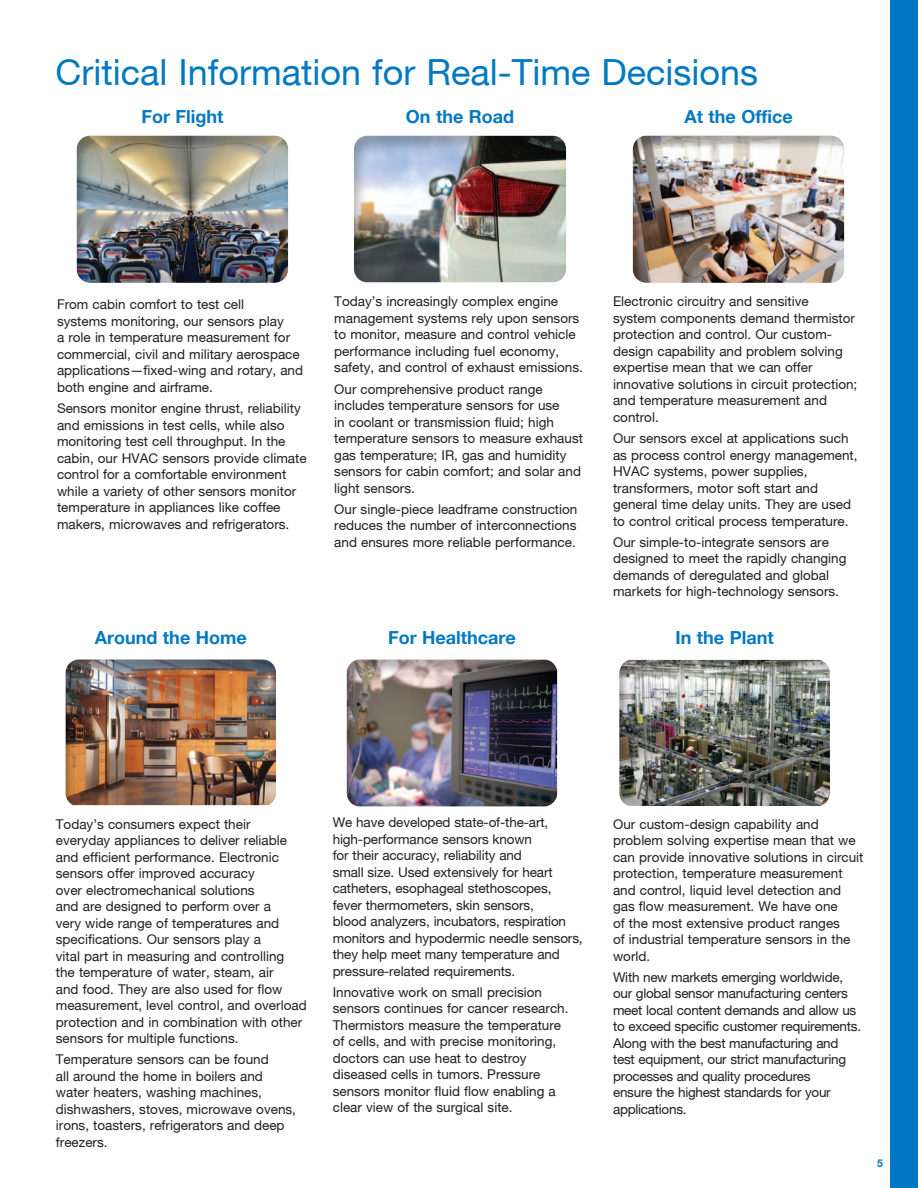
<style>
.page{position:relative;width:918px;height:1188px;background:#fff}
.page>*{position:absolute;margin:0;border:0;box-sizing:border-box;transform-origin:0 0}
.t1{font:36px "Helvetica Neue";color:#0079c2}
.t2{font:700 18px "Helvetica Neue";color:#0079c2}
.t3{font:13.5px/16.5px "Helvetica Neue";color:#231f20}
.t4{font:13.5px/16.5px "Helvetica Neue";letter-spacing:-.02em;color:#231f20}
.t5{font:700 10.5px "Helvetica Neue";color:#0079c2}
</style>
<div class="page">
<div style="left:891px;top:0;width:27px;height:1188px;background:#0079c2"></div>
<div style="left:76px;top:134px;width:215px;height:150px;background:#231f20;opacity:.3"></div>
<div style="left:632px;top:135px;width:214px;height:150px;background:#231f20;opacity:.3"></div>
<div style="left:65px;top:659px;width:212px;height:149px;background:#231f20;opacity:.3"></div>
<div style="left:346px;top:658px;width:212px;height:151px;background:#231f20;opacity:.3"></div>
<div style="left:619px;top:658px;width:213px;height:151px;background:#231f20;opacity:.3"></div>
<div style="left:353px;top:136px;width:215px;height:147px;background:#231f20;opacity:.3"></div>
<h1 class="t1" style="left:56px;top:51px;width:704px">Critical Information for Real-Time Decisions</h1>
<h2 class="t2" style="left:141px;top:105px;width:84px">For Flight</h2>
<h2 class="t2" style="left:406px;top:105px;width:110px">On the Road</h2>
<h2 class="t2" style="left:684px;top:105px;width:110px">At the Office</h2>
<p class="t3" style="left:57px;top:296px;width:248px">From cabin comfort to test cell<br>systems monitoring, our sensors play<br>a role in temperature measurement for commercial, civil and military aerospace applications—fixed-wing and rotary, and both engine and airframe.</p>
<p class="t3" style="left:57px;top:400px;width:251px">Sensors monitor engine thrust, reliability and emissions in test cells, while also monitoring test cell throughput. In the cabin, our HVAC sensors provide climate control for a comfortable environment while a variety of other sensors monitor temperature in appliances like coffee makers, microwaves and refrigerators.</p>
<p class="t3" style="left:334px;top:293px;width:250px">Today’s increasingly complex engine management systems rely upon sensors to monitor, measure and control vehicle performance including fuel economy, safety, and control of exhaust emissions.</p>
<p class="t3" style="left:334px;top:380px;width:250px">Our comprehensive product range includes temperature sensors for use<br>in coolant or transmission fluid; high temperature sensors to measure exhaust gas temperature; IR, gas and humidity sensors for cabin comfort; and solar and light sensors.</p>
<p class="t3" style="left:334px;top:500px;width:245px;text-align:justify">Our single-piece leadframe construction reduces the number of interconnections and ensures more reliable performance.</p>
<h2 class="t2" style="left:95px;top:627px;width:153px">Around the Home</h2>
<h2 class="t2" style="left:388px;top:627px;width:129px">For Healthcare</h2>
<p class="t3" style="left:613px;top:293px;width:246px">Electronic circuitry and sensitive<br>system components demand thermistor protection and control. Our custom&shy;design capability and problem solving expertise mean that we can offer innovative solutions in circuit protection; and temperature measurement and control.</p>
<p class="t3" style="left:613px;top:430px;width:246px">Our sensors excel at applications such as process control energy management, HVAC systems, power supplies, transformers, motor soft start and general time delay units. They are used to control critical process temperature.</p>
<p class="t3" style="left:613px;top:533px;width:235px">Our simple-to-integrate sensors are designed to meet the rapidly changing demands of deregulated and global markets for high-technology sensors.</p>
<h2 class="t2" style="left:675px;top:627px;width:100px">In the Plant</h2>
<p class="t3" style="left:56px;top:815px;width:252px">Today’s consumers expect their everyday appliances to deliver reliable and efficient performance. Electronic sensors offer improved accuracy<br>over electromechanical solutions<br>and are designed to perform over a<br>very wide range of temperatures and specifications. Our sensors play a<br>vital part in measuring and controlling the temperature of water, steam, air<br>and food. They are also used for flow measurement, level control, and overload protection and in combination with other sensors for multiple functions.</p>
<p class="t3" style="left:56px;top:1051px;width:242px">Temperature sensors can be found<br>all around the home in boilers and water heaters, washing machines, dishwashers, stoves, microwave ovens, irons, toasters, refrigerators and deep freezers.</p>
<p class="t3" style="left:333px;top:814px;width:251px">We have developed state-of-the-art, high-performance sensors known<br>for their accuracy, reliability and<br>small size. Used extensively for heart catheters, esophageal stethoscopes, fever thermometers, skin sensors,<br>blood analyzers, incubators, respiration monitors and hypodermic needle sensors, they help meet many temperature and pressure-related requirements.</p>
<p class="t3" style="left:333px;top:983px;width:237px">Innovative work on small precision sensors continues for cancer research.<br>Thermistors measure the temperature of cells, and with precise monitoring, doctors can use heat to destroy diseased cells in tumors. Pressure sensors monitor fluid flow enabling a clear view of the surgical site.</p>
<p class="t3" style="left:613px;top:815px;width:252px">Our custom-design capability and problem solving expertise mean that we can provide innovative solutions in circuit protection, temperature measurement and control, liquid level detection and gas flow measurement. We have one<br>of the most extensive product ranges<br>of industrial temperature sensors in the world.</p>
<p class="t4" style="left:613px;top:968px;width:250px">With new markets emerging worldwide, our global sensor manufacturing centers meet local content demands and allow us to exceed specific customer requirements.<br>Along with the best manufacturing and test equipment, our strict manufacturing processes and quality procedures<br>ensure the highest standards for your applications.</p>
<p class="t5" style="left:877px;top:1156px;width:7px">5</p>
</div>
